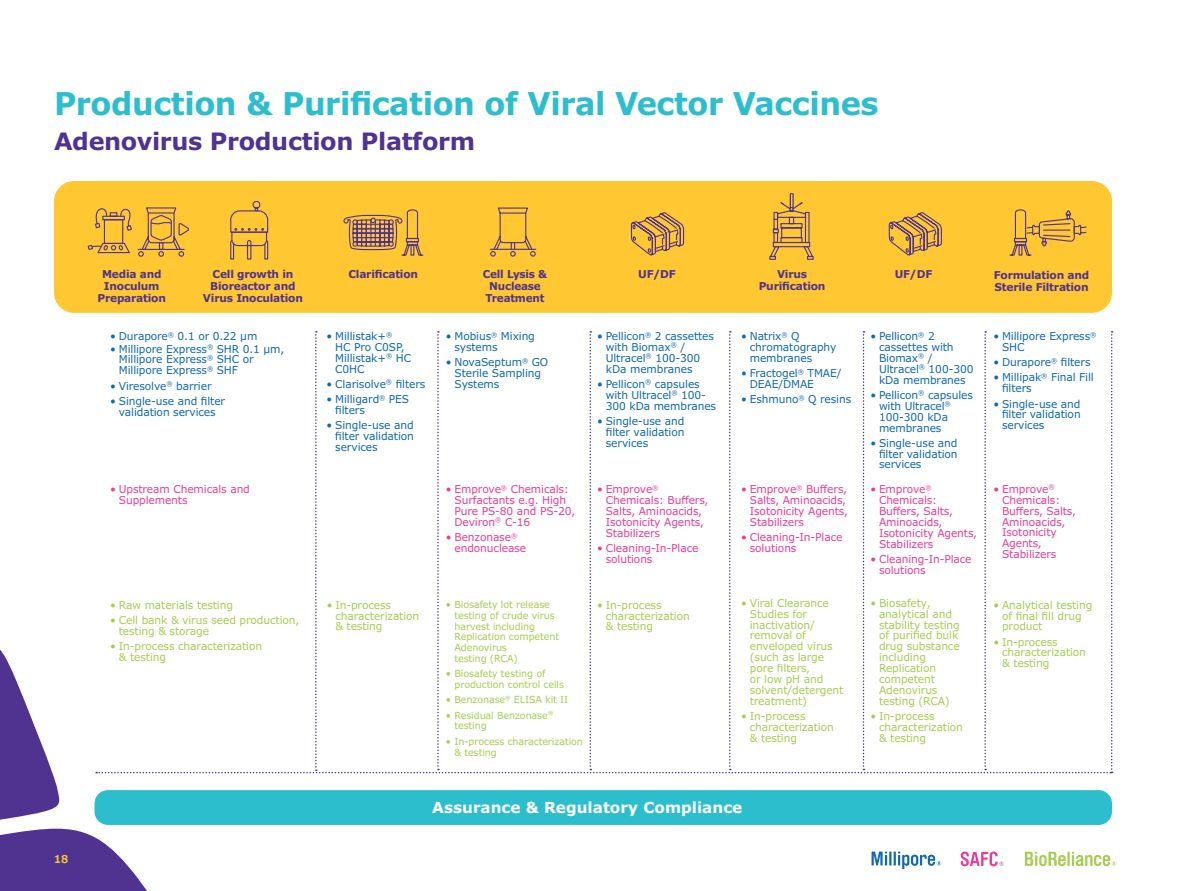
<style>
.page{position:relative;width:1188px;height:891px;background:#fff}
.page>*{position:absolute;margin:0;border:0;box-sizing:border-box;transform-origin:0 0}
.t1{font:700 31.5px "Verdana Pro";letter-spacing:-.015em;color:#2dbecd}
.t2{font:700 24px "Verdana Pro";letter-spacing:-.015em;color:#503291}
.t3{font:700 15.3px "Verdana Pro";color:#fff}
.t4{font:10.8px/10.9px "Verdana Pro";letter-spacing:-.01em;color:#0f69af}
.t5{font:10.8px/10.8px "Verdana Pro";letter-spacing:-.01em;color:#a5cd50}
.t6{font:10.8px/10.8px "Verdana Pro";letter-spacing:-.01em;color:#eb3c96}
.t7{font:700 10.8px/12px "Verdana Pro";letter-spacing:-.02em;color:#503291;text-align:center}
.t8{font:700 10.8px/12px "Verdana Pro";letter-spacing:-.02em;color:#503291;text-align:center;scale:.96 1}
.t9{font:600 10.8px "Verdana Pro";color:#ffc832}
.t10{font:9.75px/10.8px "Verdana Pro";letter-spacing:-.01em;color:#a5cd50}
</style>
<div class="page">
<svg style="left:0;top:649px;width:60px;height:171px"></svg>
<svg style="left:0;top:828px;width:147px;height:63px"></svg>
<svg style="left:1072px;top:852px;width:44px;height:14px"></svg>
<hr style="left:1067px;top:852px;width:3px;height:14px;background:#a5cd50">
<svg style="left:1025px;top:852px;width:41px;height:14px"></svg>
<svg style="left:872px;top:852px;width:69px;height:17px"></svg>
<svg style="left:961px;top:852px;width:43px;height:14px"></svg>
<div style="left:54px;top:181px;width:1058px;height:132px;background:#ffc832;border-radius:20px"></div>
<svg style="left:230px;top:200px;width:39px;height:60px"></svg>
<svg style="left:490px;top:207px;width:46px;height:50px"></svg>
<svg style="left:888px;top:212px;width:54px;height:44px"></svg>
<svg style="left:630px;top:212px;width:55px;height:44px"></svg>
<svg style="left:769px;top:193px;width:45px;height:67px"></svg>
<svg style="left:343px;top:209px;width:81px;height:47px"></svg>
<svg style="left:1009px;top:209px;width:78px;height:47px"></svg>
<svg style="left:87px;top:207px;width:102px;height:50px"></svg>
<svg style="left:96px;top:331px;width:1017px;height:442px"></svg>
<div style="left:94px;top:790px;width:1018px;height:35px;background:#2dbecd;border-radius:14px"></div>
<h1 class="t1" style="left:54px;top:84px;width:826px">Production &amp; Purification of Viral Vector Vaccines</h1>
<h2 class="t2" style="left:54px;top:126px;width:423px">Adenovirus Production Platform</h2>
<p class="t7" style="left:203px;top:268px;width:101px">Cell growth in<br>Bioreactor and<br>Virus Inoculation</p>
<p class="t7" style="left:348px;top:268px;width:71px">Clarification</p>
<p class="t7" style="left:638px;top:268px;width:39px">UF/DF</p>
<p class="t7" style="left:759px;top:268px;width:68px">Virus<br>Purification</p>
<p class="t8" style="left:483px;top:268px;width:69px">Cell Lysis &amp;<br>Nuclease<br>Treatment</p>
<p class="t7" style="left:994px;top:269px;width:97px;text-align:left">Formulation and<br>Sterile Filtration</p>
<p class="t7" style="left:102px;top:268px;width:61px">Media and</p>
<p class="t7" style="left:895px;top:268px;width:39px">UF/DF</p>
<p class="t7" style="left:98px;top:280px;width:70px">Inoculum<br>Preparation</p>
<p class="t9" style="left:54px;top:852px;width:16px">18</p>
<p class="t4" style="left:110px;top:331px;width:149px">• Durapore<sup>®</sup> 0.1 or 0.22 µm</p>
<p class="t4" style="left:119px;top:343px;width:167px;text-indent:-9px">• Millipore Express<sup>®</sup> SHR 0.1 μm,<br>Millipore Express<sup>®</sup> SHC or<br>Millipore Express<sup>®</sup> SHF</p>
<p class="t4" style="left:110px;top:380px;width:103px">• Viresolve<sup>®</sup> barrier</p>
<p class="t4" style="left:110px;top:395px;width:116px;text-align:center">• Single-use and filter validation services</p>
<p class="t4" style="left:335px;top:331px;width:77px;text-indent:-9px">• Millistak+<sup>®<br></sup>HC Pro C0SP,<br>Millistak+<sup>®</sup> HC<br>C0HC</p>
<p class="t4" style="left:327px;top:379px;width:100px">• Clarisolve<sup>®</sup> filters</p>
<p class="t4" style="left:335px;top:394px;width:75px;text-indent:-9px">• Milligard<sup>®</sup> PES filters</p>
<p class="t4" style="left:335px;top:420px;width:80px;text-align:justify;text-indent:-9px">• Single-use and filter validation services</p>
<p class="t4" style="left:455px;top:331px;width:82px;text-indent:-9px">• Mobius<sup>®</sup> Mixing systems</p>
<p class="t4" style="left:455px;top:357px;width:95px;text-indent:-9px">• NovaSeptum<sup>®</sup> GO<br>Sterile Sampling<br>Systems</p>
<p class="t6" style="left:119px;top:484px;width:133px;text-indent:-9px">• Upstream Chemicals and<br>Supplements</p>
<p class="t6" style="left:455px;top:484px;width:123px;text-indent:-9px">• Emprove<sup>®</sup> Chemicals:<br>Surfactants e.g. High<br>Pure PS-80 and PS-20,<br>Deviron<sup>®</sup> C-16</p>
<p class="t6" style="left:455px;top:532px;width:73px;text-indent:-9px">• Benzonase<sup>® </sup>endonuclease</p>
<p class="t4" style="left:606px;top:331px;width:110px;text-indent:-9px">• Pellicon<sup>®</sup> 2 cassettes with Biomax<sup>®</sup> /<br>Ultracel<sup>®</sup> 100-300 kDa membranes</p>
<p class="t4" style="left:606px;top:379px;width:112px;text-indent:-9px">• Pellicon<sup>®</sup> capsules with Ultracel<sup>®</sup> 100-<br>300 kDa membranes</p>
<p class="t4" style="left:606px;top:416px;width:80px;text-align:justify;text-indent:-9px">• Single-use and filter validation services</p>
<p class="t6" style="left:606px;top:484px;width:104px;text-indent:-9px">• Emprove<sup>®<br></sup>Chemicals: Buffers,<br>Salts, Aminoacids,<br>Isotonicity Agents,<br>Stabilizers</p>
<p class="t6" style="left:606px;top:543px;width:94px;text-indent:-9px">• Cleaning-In-Place solutions</p>
<p class="t5" style="left:110px;top:599px;width:124px">• Raw materials testing</p>
<p class="t5" style="left:119px;top:615px;width:182px;text-indent:-9px">• Cell bank &amp; virus seed production, testing &amp; storage</p>
<p class="t5" style="left:119px;top:641px;width:145px;text-indent:-9px">• In-process characterization &amp; testing</p>
<p class="t10" style="left:455px;top:599px;width:106px;text-indent:-9px">• Biosafety lot release testing of crude virus harvest including<br>Replication competent<br>Adenovirus<br>testing (RCA)</p>
<p class="t10" style="left:455px;top:669px;width:111px;text-indent:-9px">• Biosafety testing of production control cells</p>
<p class="t10" style="left:446px;top:695px;width:124px">• Benzonase<sup>®</sup> ELISA kit II</p>
<p class="t10" style="left:455px;top:710px;width:100px;text-indent:-9px">• Residual Benzonase<sup>® </sup>testing</p>
<p class="t10" style="left:455px;top:736px;width:130px;text-indent:-9px">• In-process characterization &amp; testing</p>
<p class="t5" style="left:335px;top:599px;width:85px;text-indent:-9px">• In-process characterization &amp; testing</p>
<p class="t5" style="left:606px;top:599px;width:85px;text-indent:-9px">• In-process characterization &amp; testing</p>
<p class="t4" style="left:750px;top:331px;width:88px;text-indent:-9px">• Natrix<sup>®</sup> Q chromatography membranes</p>
<p class="t4" style="left:750px;top:368px;width:93px;text-indent:-9px">• Fractogel<sup>®</sup> TMAE/<br>DEAE/DMAE</p>
<p class="t4" style="left:741px;top:394px;width:112px">• Eshmuno<sup>®</sup> Q resins</p>
<p class="t6" style="left:750px;top:484px;width:100px;text-indent:-9px">• Emprove<sup>®</sup> Buffers,<br>Salts, Aminoacids,<br>Isotonicity Agents,<br>Stabilizers</p>
<p class="t6" style="left:750px;top:532px;width:94px;text-indent:-9px">• Cleaning-In-Place solutions</p>
<p class="t5" style="left:750px;top:598px;width:95px;text-indent:-9px">• Viral Clearance<br>Studies for inactivation/ removal of enveloped virus (such as large pore filters,<br>or low pH and solvent/detergent treatment)</p>
<p class="t5" style="left:750px;top:711px;width:85px;text-indent:-9px">• In-process characterization &amp; testing</p>
<h3 class="t3" style="left:432px;top:798px;width:312px">Assurance &amp; Regulatory Compliance</h3>
<p class="t4" style="left:879px;top:331px;width:96px;text-indent:-9px">• Pellicon<sup>®</sup> 2 cassettes with<br>Biomax<sup>®</sup> /<br>Ultracel<sup>®</sup> 100-300 kDa membranes</p>
<p class="t4" style="left:879px;top:390px;width:96px;text-indent:-9px">• Pellicon<sup>®</sup> capsules with Ultracel<sup>®<br></sup>100-300 kDa membranes</p>
<p class="t4" style="left:879px;top:437px;width:80px;text-align:justify;text-indent:-9px">• Single-use and filter validation services</p>
<p class="t6" style="left:879px;top:484px;width:100px;text-indent:-9px">• Emprove<sup>®<br></sup>Chemicals:<br>Buffers, Salts,<br>Aminoacids,<br>Isotonicity Agents,<br>Stabilizers</p>
<p class="t6" style="left:879px;top:554px;width:94px;text-indent:-9px">• Cleaning-In-Place solutions</p>
<p class="t5" style="left:879px;top:598px;width:82px;text-indent:-9px">• Biosafety, analytical and stability testing of purified bulk drug substance including<br>Replication competent<br>Adenovirus testing (RCA)</p>
<p class="t5" style="left:879px;top:711px;width:85px;text-indent:-9px">• In-process characterization &amp; testing</p>
<p class="t4" style="left:1002px;top:331px;width:96px;text-indent:-9px">• Millipore Express<sup>®<br></sup>SHC</p>
<p class="t4" style="left:993px;top:357px;width:99px">• Durapore<sup>®</sup> filters</p>
<p class="t4" style="left:1002px;top:372px;width:93px;text-indent:-9px">• Millipak<sup>®</sup> Final Fill filters</p>
<p class="t4" style="left:1002px;top:398px;width:80px;text-align:justify;text-indent:-9px">• Single-use and filter validation services</p>
<p class="t6" style="left:1002px;top:484px;width:75px;text-indent:-9px">• Emprove<sup>®<br></sup>Chemicals:<br>Buffers, Salts,<br>Aminoacids,<br>Isotonicity<br>Agents,<br>Stabilizers</p>
<p class="t5" style="left:1002px;top:599px;width:92px;text-indent:-9px">• Analytical testing of final fill drug product</p>
<p class="t5" style="left:1002px;top:636px;width:85px;text-indent:-9px">• In-process characterization &amp; testing</p>
</div>
